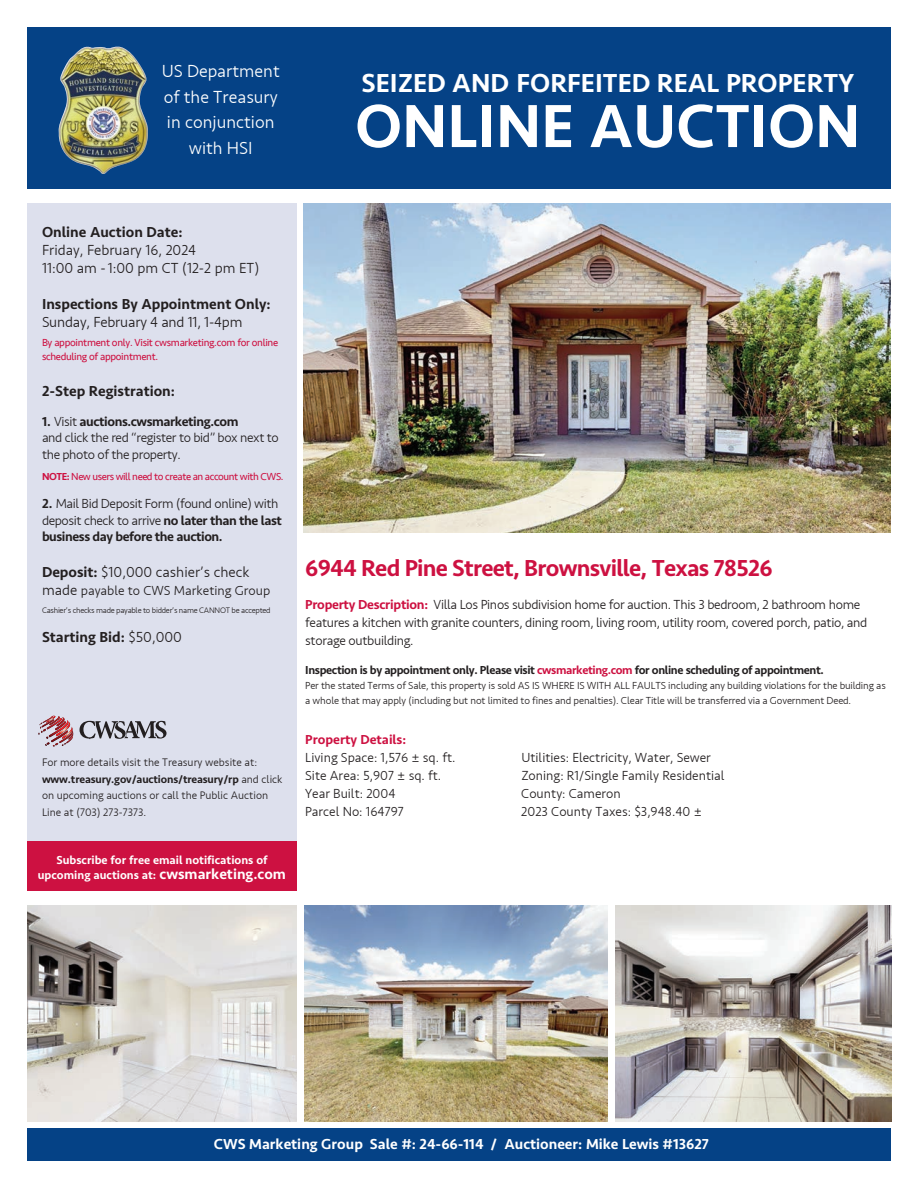
<style>
.page{position:relative;width:918px;height:1188px;background:#fff}
.page>*{position:absolute;margin:0;border:0;box-sizing:border-box;transform-origin:0 0}
.t1{font:500 63px "Seravek";color:#fff}
.t2{font:500 27px "Seravek";color:#fff}
.t3{font:500 24px "Seravek";letter-spacing:-.03em;color:#cd1141}
.t4{font:300 18px/25.5px "Seravek";color:#fff;text-align:center}
.t5{font:300 15px/18px "Seravek";color:#231f20}
.t6{font:500 15px "Seravek";color:#231f20}
.t7{font:500 15px "Seravek";color:#fff}
.t8{font:300 13.5px/16.5px "Seravek";letter-spacing:-.025em;color:#231f20}
.t9{font:300 13.5px "Seravek";color:#231f20}
.t10{font:500 13.5px "Seravek";color:#cd1141}
.t11{font:500 12px "Seravek";letter-spacing:-.03em;color:#231f20}
.t12{font:500 12px/15px "Seravek";color:#fff;text-align:center}
.t13{font:300 11.25px/16.5px "Seravek";color:#231f20}
.t14{font:300 10.5px/15px "Seravek";letter-spacing:-.01em;color:#231f20}
.t15{font:10.5px/13.5px "Seravek";letter-spacing:-.03em;color:#cd1141}
.t16{font:300 8.25px "Seravek";letter-spacing:-.03em;color:#231f20}
.s1{font-weight:500}
.s2{font-size:15px}
.s3{font-weight:300}
.s4{font-weight:500;color:#cd1141}
.s5{color:#cd1141}
</style>
<div class="page">
<div style="left:27px;top:27px;width:864px;height:162px;background:#054286"></div>
<div style="left:27px;top:204px;width:270px;height:687px;background:#dde0ed"></div>
<div style="left:27px;top:1129px;width:864px;height:32px;background:#054286"></div>
<img style="left:304px;top:204px;width:587px;height:329px">
<img style="left:27px;top:906px;width:270px;height:216px">
<img style="left:305px;top:906px;width:303px;height:216px">
<img style="left:615px;top:906px;width:276px;height:216px">
<svg style="left:38px;top:716px;width:129px;height:31px"></svg>
<div style="left:27px;top:842px;width:270px;height:49px;background:#cd1141"></div>
<img style="left:59px;top:47px;width:89px;height:127px">
<h3 class="t4" style="left:162px;top:59px;width:120px">US Department of the Treasury in conjunction with HSI</h3>
<h2 class="t2" style="left:362px;top:73px;width:494px">SEIZED AND FORFEITED REAL PROPERTY</h2>
<h1 class="t1" style="left:355px;top:103px;width:507px">ONLINE AUCTION</h1>
<p class="t6" style="left:42px;top:226px;width:142px">Online Auction Date:</p>
<p class="t5" style="left:42px;top:241px;width:219px">Friday, February 16, 2024<br>11:00 am - 1:00 pm CT (12-2 pm ET)</p>
<p class="t6" style="left:42px;top:298px;width:230px">Inspections By Appointment Only:</p>
<p class="t5" style="left:42px;top:313px;width:202px">Sunday, February 4 and 11, 1-4pm</p>
<p class="t15" style="left:42px;top:336px;width:238px">By appointment only. Visit cwsmarketing.com for online scheduling of appointment.</p>
<p class="t6" style="left:42px;top:385px;width:135px">2-Step Registration:</p>
<p class="t8" style="left:42px;top:414px;width:238px"><span class="s1">1.</span> Visit <span class="s1">auctions.cwsmarketing.com<br></span>and click the red “register to bid” box next to the photo of the property.</p>
<p class="t15" style="left:42px;top:470px;width:243px"><span class="s1">NOTE:</span> New users will need to create an account with CWS.</p>
<p class="t8" style="left:42px;top:496px;width:241px"><span class="s1">2.</span> Mail Bid Deposit Form (found online) with deposit check to arrive <span class="s1">no later than the last business day before the auction.</span></p>
<p class="t5" style="left:42px;top:564px;width:209px"><span class="s1">Deposit:</span> $10,000 cashier’s check</p>
<p class="t9" style="left:42px;top:583px;width:230px"><span class="s2">made</span> payable to CWS Marketing Group</p>
<p class="t16" style="left:42px;top:606px;width:230px">Cashier’s checks made payable to bidder’s name CANNOT be accepted</p>
<p class="t6" style="left:42px;top:631px;width:141px">Starting Bid: <span class="s3">$50,000</span></p>
<p class="t13" style="left:42px;top:755px;width:242px">For more details visit the Treasury website at: <span class="s1">www.treasury.gov/auctions/treasury/rp</span> and click on upcoming auctions or call the Public Auction Line at (703) 273-7373.</p>
<p class="t12" style="left:38px;top:854px;width:250px">Subscribe for free email notifications of upcoming auctions at: <span class="s2">cwsmarketing.com</span></p>
<h3 class="t3" style="left:305px;top:560px;width:469px">6944 Red Pine Street, Brownsville, Texas 78526</h3>
<p class="t8" style="left:305px;top:596px;width:564px;line-height:18px"><span class="s4">Property Description:</span> Villa Los Pinos subdivision home for auction. This 3 bedroom, 2 bathroom home features a kitchen with granite counters, dining room, living room, utility room, covered porch, patio, and storage outbuilding.</p>
<p class="t11" style="left:305px;top:666px;width:520px">Inspection is by appointment only. Please visit <span class="s5">cwsmarketing.com</span> for online scheduling of appointment.</p>
<p class="t14" style="left:305px;top:678px;width:582px">Per the stated Terms of Sale, this property is sold AS IS WHERE IS WITH ALL FAULTS including any building violations for the building as a whole that may apply (including but not limited to fines and penalties). Clear Title will be transferred via a Government Deed.</p>
<p class="t10" style="left:305px;top:735px;width:103px">Property Details:</p>
<p class="t9" style="left:305px;top:750px;width:152px">Living Space: 1,576 ± sq. ft.</p>
<p class="t9" style="left:521px;top:750px;width:191px">Utilities: Electricity, Water, Sewer</p>
<p class="t9" style="left:305px;top:768px;width:138px">Site Area: 5,907 ± sq. ft.</p>
<p class="t9" style="left:521px;top:768px;width:205px">Zoning: R1/Single Family Residential</p>
<p class="t9" style="left:305px;top:786px;width:92px">Year Built: 2004</p>
<p class="t9" style="left:521px;top:786px;width:101px">County: Cameron</p>
<p class="t9" style="left:305px;top:804px;width:100px">Parcel No: 164797</p>
<p class="t9" style="left:521px;top:804px;width:182px">2023 County Taxes: $3,948.40 ±</p>
<p class="t7" style="left:214px;top:1139px;width:497px">CWS Marketing Group Sale #: 24-66-114 / Auctioneer: Mike Lewis #13627</p>
</div>
